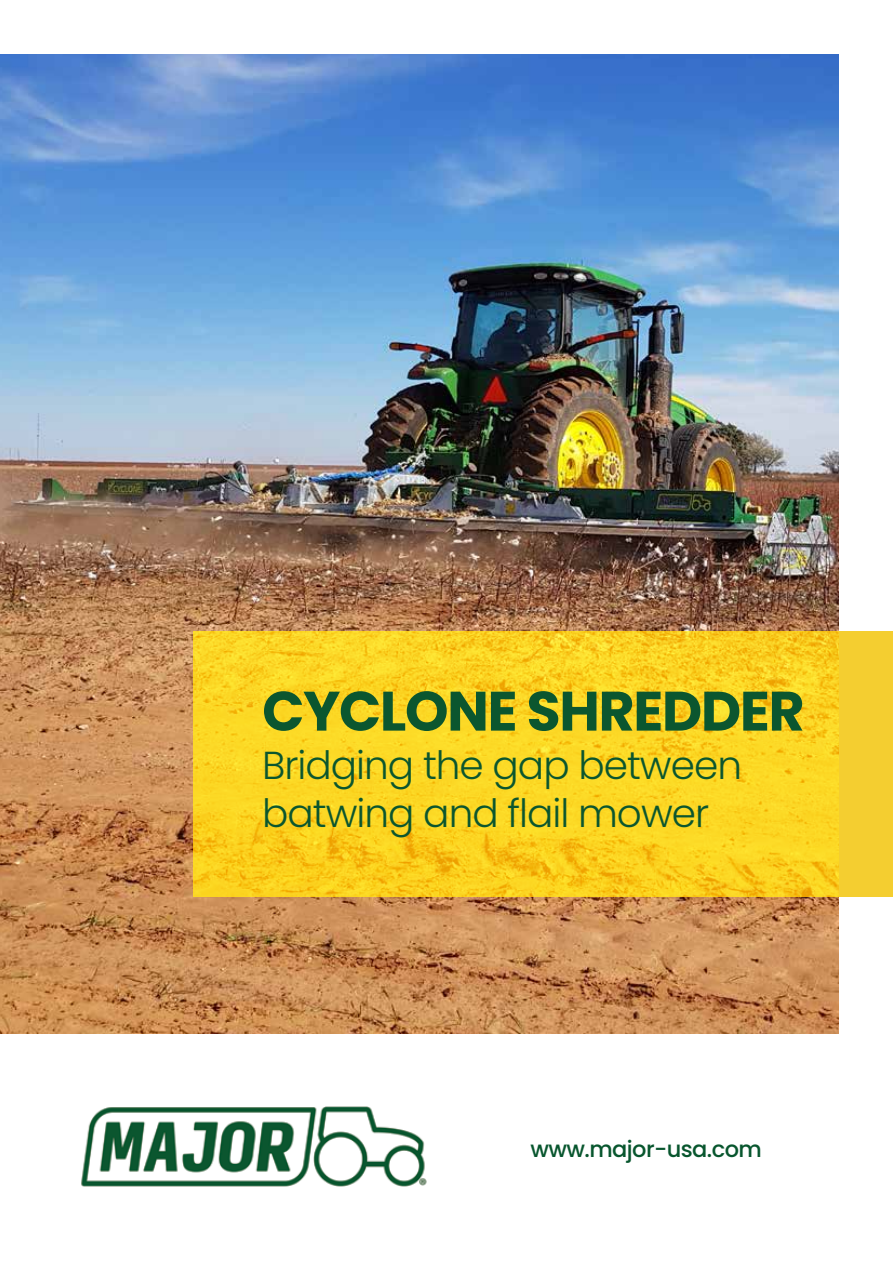
<style>
.page{position:relative;width:893px;height:1263px;background:#fff}
.page>*{position:absolute;margin:0;border:0;box-sizing:border-box;transform-origin:0 0}
.t1{font:700 55.5px "Poppins";letter-spacing:-.025em;color:#0b562f}
.t2{font:300 39px/48px "Poppins";letter-spacing:-.025em;color:#0b562f}
.t3{font:500 22.5px "Poppins";letter-spacing:-.025em;color:#08562e}
</style>
<div class="page">
<img style="left:0;top:54px;width:839px;height:979px">
<svg style="left:193px;top:631px;width:700px;height:266px;background:#fad222"></svg>
<img style="left:81px;top:1106px;width:346px;height:81px">
<h1 class="t1" style="left:262px;top:679px;width:544px">CYCLONE SHREDDER</h1>
<p class="t2" style="left:262px;top:741px;width:481px">Bridging the gap between batwing and flail mower</p>
<p class="t3" style="left:530px;top:1136px;width:233px">www.major-usa.com</p>
</div>
